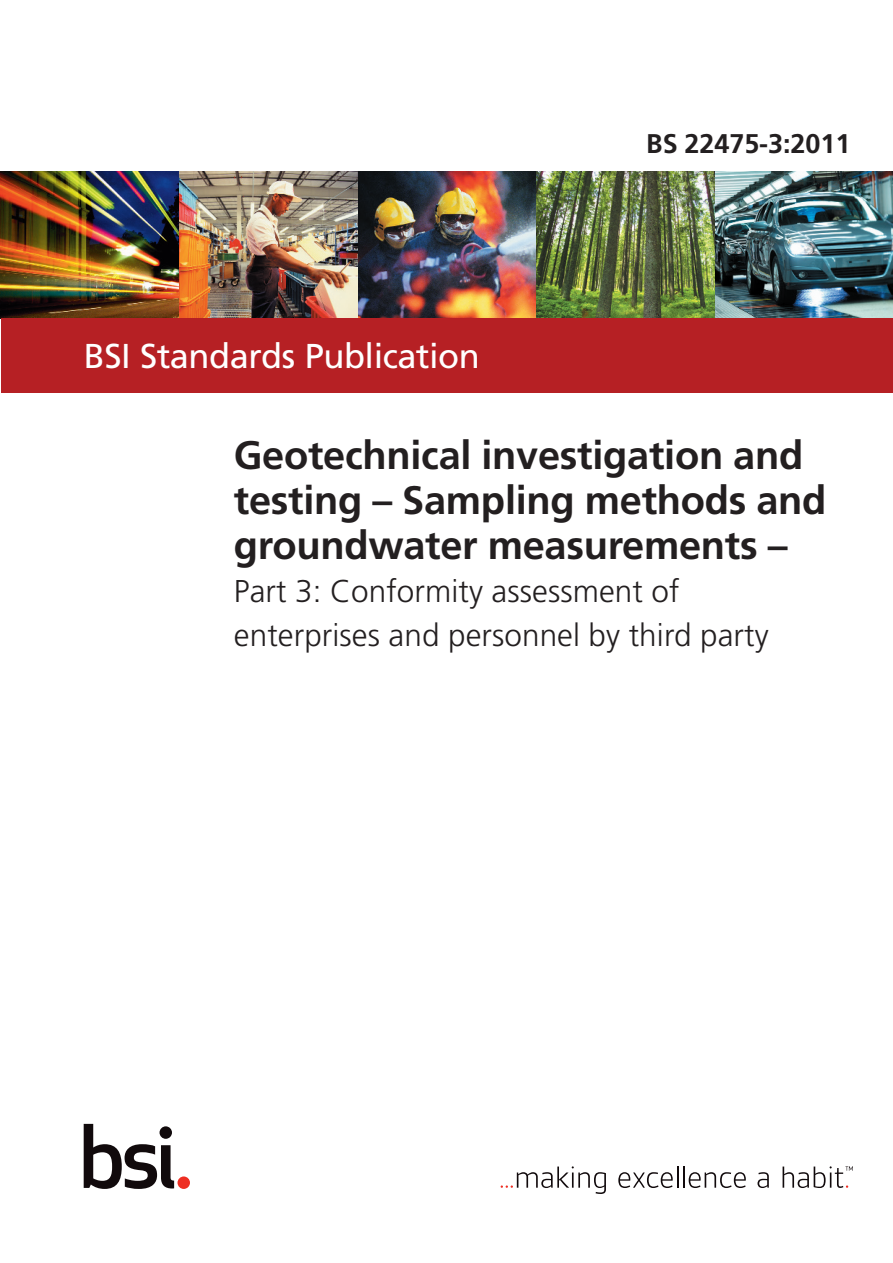
<style>
.page{position:relative;width:893px;height:1263px;background:#fff}
.page>*{position:absolute;margin:0;border:0;box-sizing:border-box;transform-origin:0 0}
.t1{font:700 39.75px/45px "Frutiger";letter-spacing:-.005em;color:#231f20}
.t2{font:34.5px "Frutiger LT Std";letter-spacing:-.015em;color:#fff}
.Subtitle{font:300 31.5px/43.5px "Frutiger";letter-spacing:.005em;color:#231f20}
.t3{font:700 27px "Frutiger";letter-spacing:-.005em;color:#231f20}
</style>
<div class="page">
<img style="left:1px;top:172px;width:179px;height:146px">
<img style="left:180px;top:172px;width:178px;height:146px">
<img style="left:358px;top:172px;width:179px;height:146px">
<img style="left:537px;top:172px;width:178px;height:146px">
<img style="left:715px;top:172px;width:178px;height:146px">
<div style="left:1px;top:318px;width:892px;height:75px;background:#b62024"></div>
<svg style="left:501px;top:1166px;width:105px;height:28px"></svg>
<svg style="left:618px;top:1166px;width:60px;height:22px"></svg>
<hr style="left:683px;top:1166px;width:2px;height:22px;background:#110a0c">
<svg style="left:689px;top:1172px;width:57px;height:16px"></svg>
<svg style="left:757px;top:1172px;width:12px;height:16px"></svg>
<svg style="left:783px;top:1166px;width:70px;height:22px"></svg>
<svg style="left:84px;top:1124px;width:90px;height:65px"></svg>
<div style="left:178px;top:1176px;width:12px;height:13px;background:#ee2e22;border-radius:50%"></div>
<p class="t2" style="left:84px;top:336px;width:397px">BSI Standards Publication</p>
<p class="t3" style="left:646px;top:128px;width:206px">BS 22475-3:2011</p>
<p class="t1" style="left:234px;top:432px;width:594px">Geotechnical investigation and testing – Sampling methods and groundwater measurements –</p>
<p class="Subtitle" style="left:234px;top:570px;width:536px">Part 3: Conformity assessment of enterprises and personnel by third party</p>
</div>
